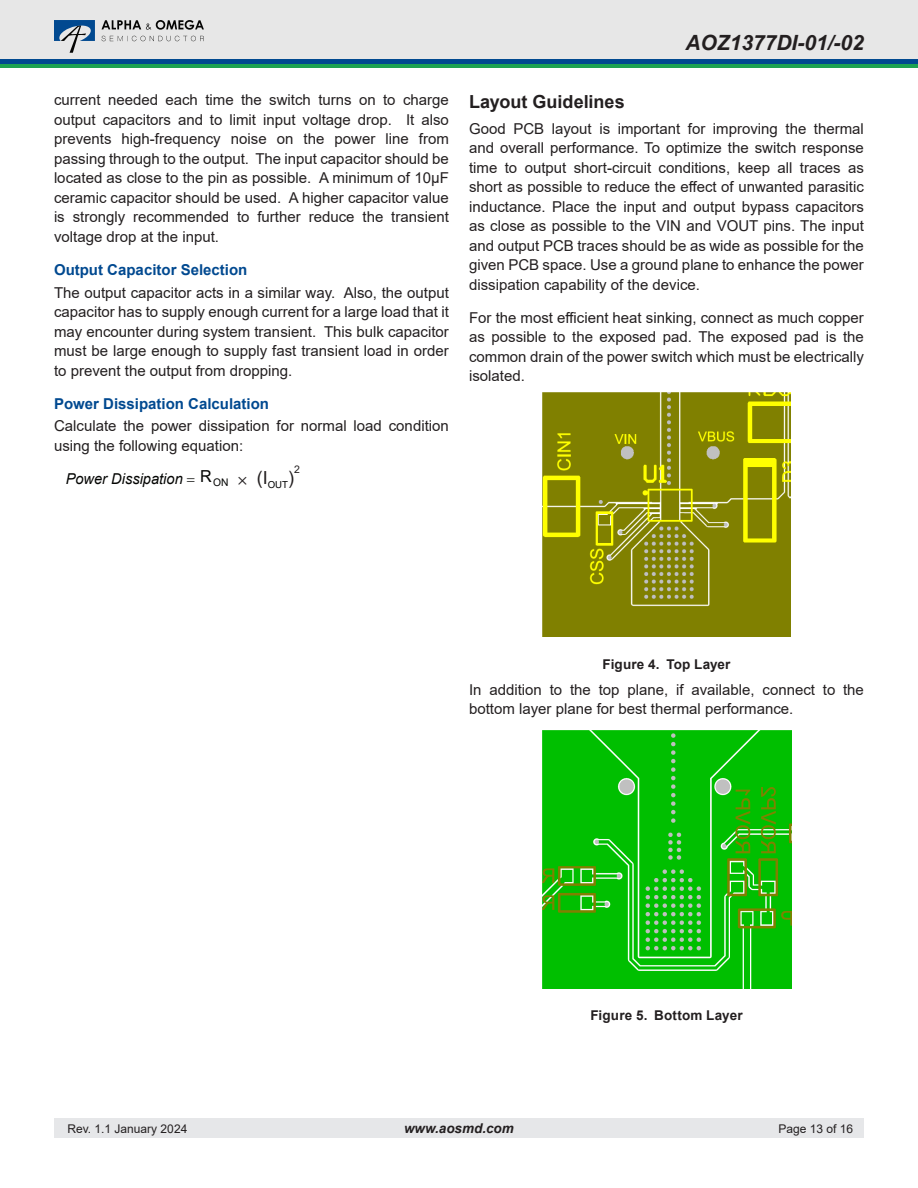
<style>
.page{position:relative;width:918px;height:1188px;background:#fff}
.page>*{position:absolute;margin:0;border:0;box-sizing:border-box;transform-origin:0 0}
.t1{font:italic 700 21px "Arial";color:#231f20}
.Heading{font:700 18px "Arial";color:#231f20}
.Body_text{font:15px/19.5px "Arial";color:#231f20;text-align:justify}
.Subheadting{font:700 15px "Arial";color:#014990}
.t2{font:italic 15px "Arial";color:#040503}
.t3{font:700 13.5px "Arial";letter-spacing:.01em;color:#231f20}
.t4{font:italic 700 13.5px "Arial";color:#231f20}
.t5{font:12px "Arial";color:#231f20}
.t6{font:10.5px "Arial";color:#231f20}
.s1{font-style:normal;font-size:16.5px}
.s2{font-family:"Cambria Math";font-style:normal;color:#231f20}
.s3{font-style:normal;font-size:18px;color:#231f20}
</style>
<div class="page">
<div style="left:54px;top:1119px;width:810px;height:19px;background:#e6e7e9"></div>
<div style="left:0;top:0;width:918px;height:61px;background:#e7e7e7"></div>
<svg style="left:102px;top:20px;width:102px;height:10px"></svg>
<svg style="left:54px;top:20px;width:41px;height:33px"></svg>
<svg style="left:102px;top:36px;width:102px;height:5px"></svg>
<div style="left:0;top:59px;width:918px;height:5px;background:#014990"></div>
<hr style="left:0;top:64px;width:918px;height:4px;background:#1da252">
<img style="left:542px;top:392px;width:249px;height:244px">
<img style="left:542px;top:731px;width:249px;height:257px">
<p class="Body_text" style="left:54px;top:90px;width:396px">current needed each time the switch turns on to charge output capacitors and to limit input voltage drop. It also prevents high-frequency noise on the power line from passing through to the output. The input capacitor should be located as close to the pin as possible. A minimum of 10μF ceramic capacitor should be used. A higher capacitor value is strongly recommended to further reduce the transient voltage drop at the input.</p>
<p class="Subheadting" style="left:54px;top:259px;width:195px">Output Capacitor Selection</p>
<p class="Body_text" style="left:54px;top:283px;width:396px">The output capacitor acts in a similar way. Also, the output capacitor has to supply enough current for a large load that it may encounter during system transient. This bulk capacitor must be large enough to supply fast transient load in order to prevent the output from dropping.</p>
<p class="Subheadting" style="left:54px;top:393px;width:217px">Power Dissipation Calculation</p>
<p class="Body_text" style="left:54px;top:416px;width:396px">Calculate the power dissipation for normal load condition using the following equation:</p>
<p class="t2" style="left:66px;top:469px;width:230px">Power Dissipation <span class="s1">R</span><sub>ON</sub> <span class="s2">×</span> <span class="s3">(I</span><sub>OUT</sub><span class="s3">)</span></p>
<p class="t6" style="left:294px;top:462px;width:7px">2</p>
<h1 class="t1" style="left:685px;top:28px;width:180px">AOZ1377DI-01/-02</h1>
<p class="Heading" style="left:469px;top:89px;width:157px">Layout Guidelines</p>
<p class="Body_text" style="left:469px;top:119px;width:396px">Good PCB layout is important for improving the thermal and overall performance. To optimize the switch response time to output short-circuit conditions, keep all traces as short as possible to reduce the effect of unwanted parasitic inductance. Place the input and output bypass capacitors as close as possible to the VIN and VOUT pins. The input and output PCB traces should be as wide as possible for the given PCB space. Use a ground plane to enhance the power dissipation capability of the device.</p>
<p class="Body_text" style="left:469px;top:308px;width:396px">For the most efficient heat sinking, connect as much copper as possible to the exposed pad. The exposed pad is the common drain of the power switch which must be electrically isolated.</p>
<p class="t3" style="left:603px;top:654px;width:130px">Figure 4. Top Layer</p>
<p class="Body_text" style="left:469px;top:680px;width:396px">In addition to the top plane, if available, connect to the bottom layer plane for best thermal performance.</p>
<p class="t3" style="left:590px;top:1005px;width:154px">Figure 5. Bottom Layer</p>
<p class="t5" style="left:68px;top:1121px;width:121px">Rev. 1.1 January 2024</p>
<p class="t4" style="left:404px;top:1120px;width:111px">www.aosmd.com</p>
<p class="t5" style="left:778px;top:1121px;width:76px">Page 13 of 16</p>
</div>
